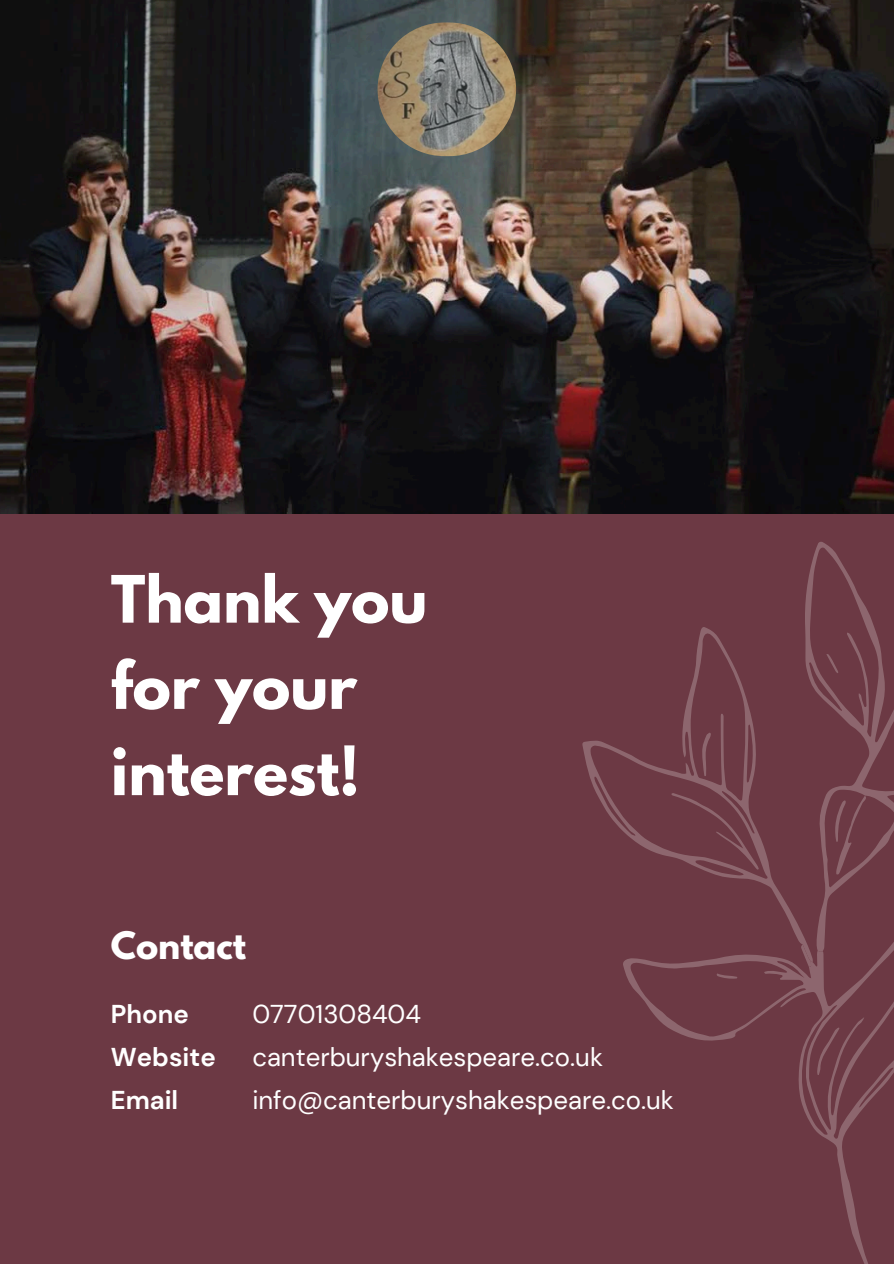
<style>
.page{position:relative;width:894px;height:1264px;background:#fff}
.page>*{position:absolute;margin:0;border:0;box-sizing:border-box;transform-origin:0 0}
.t1{font:700 57.75px/86.2px "League Spartan";color:#fff}
.t2{font:700 33.45px "League Spartan";color:#fff}
.t3{font:25.8px "DM Sans";color:#fff}
.t4{font:700 25.8px "DM Sans";color:#fff}
</style>
<div class="page">
<div style="left:0;top:0;width:893px;height:1263px;background:#6c3944"></div>
<img style="left:0;top:0;width:893px;height:513px">
<svg style="left:623px;top:962px;width:270px;height:301px"></svg>
<svg style="left:582px;top:627px;width:218px;height:335px"></svg>
<svg style="left:800px;top:542px;width:93px;height:425px"></svg>
<svg style="left:816px;top:1027px;width:23px;height:48px"></svg>
<svg style="left:716px;top:973px;width:21px;height:6px"></svg>
<svg style="left:671px;top:792px;width:87px;height:77px"></svg>
<svg style="left:702px;top:732px;width:8px;height:44px"></svg>
<img style="left:377px;top:22px;width:139px;height:134px">
<p class="t1" style="left:111px;top:563px;width:318px">Thank you for your interest!</p>
<p class="t2" style="left:111px;top:928px;width:137px">Contact</p>
<p class="t4" style="left:111px;top:997px;width:79px">Phone</p>
<p class="t3" style="left:252px;top:997px;width:170px">07701308404</p>
<h1 class="t4" style="left:111px;top:1040px;width:106px">Website</h1>
<p class="t3" style="left:252px;top:1040px;width:352px">canterburyshakespeare.co.uk</p>
<h3 class="t4" style="left:111px;top:1083px;width:69px">Email</h3>
<h2 class="t3" style="left:252px;top:1083px;width:423px">info@canterburyshakespeare.co.uk</h2>
</div>
